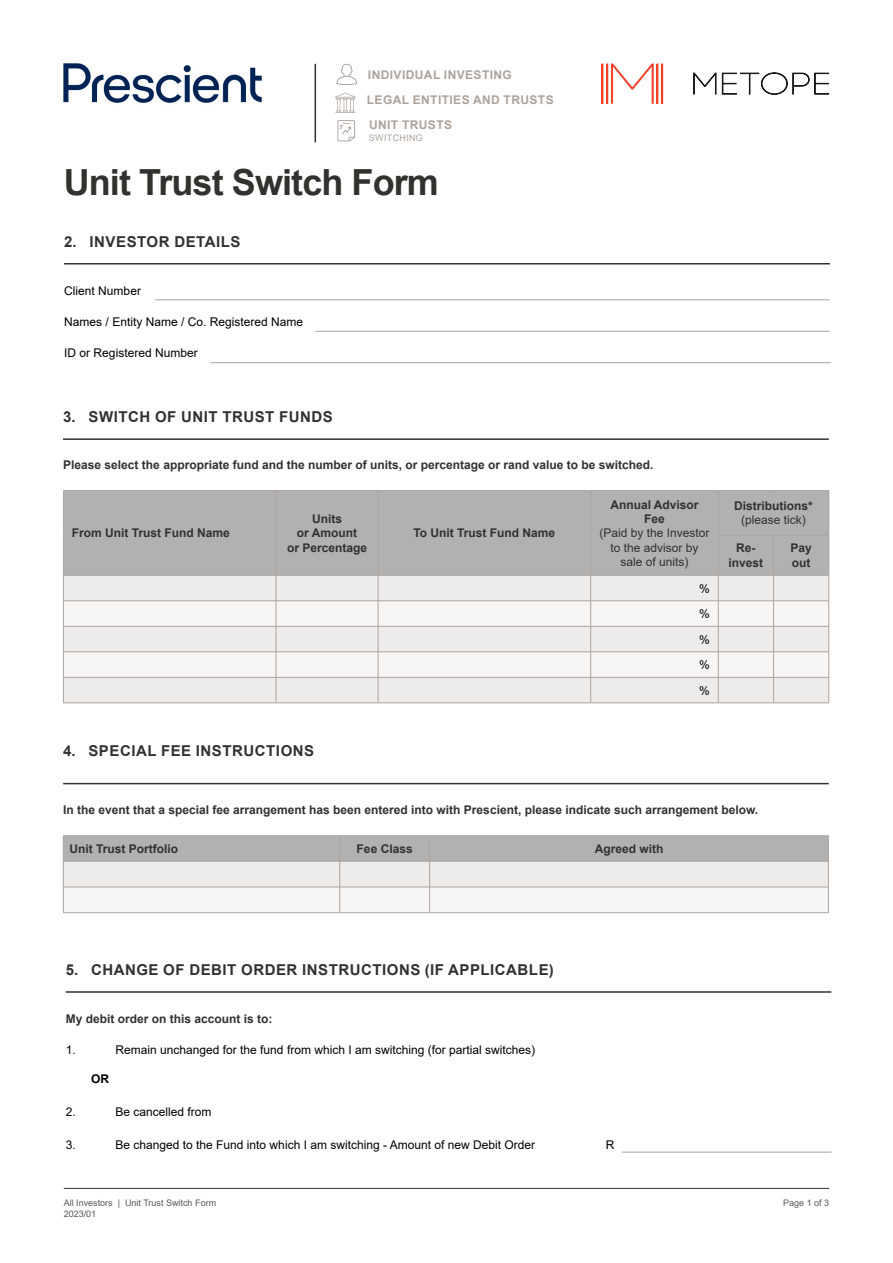
<style>
.page{position:relative;width:893px;height:1263px;background:#fff}
.page>*{position:absolute;margin:0;border:0;box-sizing:border-box;transform-origin:0 0}
.t1{font:700 36px "Arial";letter-spacing:-.025em;color:#33312e}
.t2{font:700 15px "Arial";letter-spacing:.035em;color:#33312e}
.t3{font:700 12px/14.4px "Arial";color:#33312e;text-align:center}
.t4{font:12px/25.5px "Arial";color:#000;text-align:justify}
.t5{font:12px/14.4px "Arial";color:#33312e;text-align:center}
.t6{font:700 12px "Arial";letter-spacing:.035em;color:#aca39c}
.t7{font:700 12px "Arial";color:#000}
.t8{font:9px "Arial";color:#575756}
.t9{font:9px "Arial";letter-spacing:.035em;color:#aca39c}
.s1{color:#5c5a58}
</style>
<div class="page">
<hr style="left:64px;top:1188px;width:765px;height:1px;background:#33312e">
<svg style="left:336px;top:64px;width:21px;height:21px"></svg>
<svg style="left:337px;top:120px;width:18px;height:21px"></svg>
<hr style="left:315px;top:64px;width:1px;height:78px;background:#33312e">
<svg style="left:335px;top:92px;width:21px;height:21px"></svg>
<img style="left:63px;top:63px;width:199px;height:40px">
<svg style="left:611px;top:64px;width:42px;height:39px"></svg>
<div style="left:607px;top:64px;width:1px;height:39px;border:1px solid #f24129"></div>
<div style="left:602px;top:64px;width:1px;height:39px;border:1px solid #f24129"></div>
<div style="left:661px;top:64px;width:2px;height:39px;border:1px solid #f24129"></div>
<div style="left:657px;top:64px;width:1px;height:39px;border:1px solid #f24129"></div>
<svg style="left:693px;top:72px;width:136px;height:23px"></svg>
<hr style="left:64px;top:263px;width:766px;height:1px;background:#33312e">
<hr style="left:315px;top:331px;width:515px;height:1px;background:#aca39c">
<hr style="left:155px;top:300px;width:675px;height:1px;background:#aca39c">
<hr style="left:210px;top:362px;width:621px;height:1px;background:#aca39c">
<hr style="left:63px;top:438px;width:766px;height:2px;background:#33312e">
<div style="left:64px;top:491px;width:765px;height:84px;background:#b1b1b1"></div>
<div style="left:64px;top:576px;width:765px;height:127px;background:#eeeceb"></div>
<svg style="left:64px;top:601px;width:765px;height:76px;fill:#f7f6f5"></svg>
<hr style="left:276px;top:651px;width:102px;height:1px;background:#aca39c">
<hr style="left:378px;top:651px;width:213px;height:1px;background:#aca39c">
<hr style="left:591px;top:651px;width:127px;height:1px;background:#aca39c">
<hr style="left:718px;top:651px;width:56px;height:1px;background:#aca39c">
<hr style="left:774px;top:651px;width:55px;height:1px;background:#aca39c">
<hr style="left:276px;top:677px;width:102px;height:1px;background:#aca39c">
<hr style="left:378px;top:677px;width:213px;height:1px;background:#aca39c">
<hr style="left:591px;top:677px;width:127px;height:1px;background:#aca39c">
<hr style="left:718px;top:677px;width:56px;height:1px;background:#aca39c">
<hr style="left:774px;top:677px;width:55px;height:1px;background:#aca39c">
<hr style="left:276px;top:703px;width:102px;height:1px;background:#aca39c">
<hr style="left:378px;top:703px;width:213px;height:1px;background:#aca39c">
<hr style="left:591px;top:703px;width:127px;height:1px;background:#aca39c">
<hr style="left:718px;top:703px;width:56px;height:1px;background:#aca39c">
<hr style="left:774px;top:703px;width:55px;height:1px;background:#aca39c">
<hr style="left:63px;top:490px;width:213px;height:1px;background:#aca39c">
<hr style="left:63px;top:491px;width:1px;height:44px;background:#aca39c">
<hr style="left:276px;top:490px;width:102px;height:1px;background:#aca39c">
<hr style="left:276px;top:491px;width:1px;height:44px;background:#aca39c">
<hr style="left:378px;top:490px;width:213px;height:1px;background:#aca39c">
<hr style="left:378px;top:491px;width:1px;height:44px;background:#aca39c">
<hr style="left:591px;top:490px;width:127px;height:1px;background:#aca39c">
<hr style="left:590px;top:491px;width:1px;height:44px;background:#aca39c">
<hr style="left:718px;top:490px;width:56px;height:1px;background:#aca39c">
<hr style="left:718px;top:491px;width:1px;height:44px;background:#aca39c">
<hr style="left:774px;top:490px;width:55px;height:1px;background:#aca39c">
<hr style="left:829px;top:491px;width:1px;height:44px;background:#aca39c">
<hr style="left:63px;top:535px;width:1px;height:40px;background:#aca39c">
<hr style="left:276px;top:535px;width:1px;height:40px;background:#aca39c">
<hr style="left:378px;top:535px;width:1px;height:40px;background:#aca39c">
<hr style="left:590px;top:535px;width:1px;height:40px;background:#aca39c">
<hr style="left:718px;top:535px;width:56px;height:1px;background:#aca39c">
<hr style="left:718px;top:535px;width:1px;height:40px;background:#aca39c">
<hr style="left:774px;top:535px;width:55px;height:1px;background:#aca39c">
<hr style="left:773px;top:535px;width:1px;height:40px;background:#aca39c">
<hr style="left:829px;top:535px;width:1px;height:40px;background:#aca39c">
<hr style="left:276px;top:575px;width:102px;height:1px;background:#aca39c">
<hr style="left:378px;top:575px;width:213px;height:1px;background:#aca39c">
<hr style="left:591px;top:575px;width:127px;height:1px;background:#aca39c">
<hr style="left:718px;top:575px;width:56px;height:1px;background:#aca39c">
<hr style="left:774px;top:575px;width:55px;height:1px;background:#aca39c">
<hr style="left:63px;top:575px;width:213px;height:1px;background:#aca39c">
<hr style="left:63px;top:600px;width:213px;height:1px;background:#aca39c">
<hr style="left:63px;top:626px;width:213px;height:1px;background:#aca39c">
<hr style="left:276px;top:600px;width:102px;height:1px;background:#aca39c">
<hr style="left:378px;top:600px;width:213px;height:1px;background:#aca39c">
<hr style="left:591px;top:600px;width:127px;height:1px;background:#aca39c">
<hr style="left:276px;top:626px;width:102px;height:1px;background:#aca39c">
<hr style="left:378px;top:626px;width:213px;height:1px;background:#aca39c">
<hr style="left:591px;top:626px;width:127px;height:1px;background:#aca39c">
<svg style="left:378px;top:575px;width:1px;height:128px"></svg>
<svg style="left:590px;top:575px;width:1px;height:128px"></svg>
<hr style="left:718px;top:600px;width:56px;height:1px;background:#aca39c">
<svg style="left:718px;top:575px;width:1px;height:128px"></svg>
<hr style="left:718px;top:626px;width:56px;height:1px;background:#aca39c">
<hr style="left:774px;top:600px;width:55px;height:1px;background:#aca39c">
<svg style="left:773px;top:575px;width:1px;height:128px"></svg>
<hr style="left:774px;top:626px;width:55px;height:1px;background:#aca39c">
<svg style="left:829px;top:575px;width:1px;height:128px"></svg>
<hr style="left:63px;top:651px;width:213px;height:1px;background:#aca39c">
<svg style="left:63px;top:575px;width:1px;height:128px"></svg>
<svg style="left:276px;top:575px;width:1px;height:128px"></svg>
<hr style="left:63px;top:677px;width:213px;height:1px;background:#aca39c">
<hr style="left:63px;top:703px;width:213px;height:1px;background:#aca39c">
<hr style="left:66px;top:991px;width:765px;height:2px;background:#33312e">
<hr style="left:622px;top:1152px;width:209px;height:1px;background:#aca39c">
<hr style="left:63px;top:783px;width:766px;height:1px;background:#33312e">
<hr style="left:63px;top:835px;width:277px;height:1px;background:#aca39c">
<hr style="left:340px;top:835px;width:90px;height:1px;background:#aca39c">
<hr style="left:430px;top:835px;width:399px;height:1px;background:#aca39c">
<svg style="left:63px;top:836px;width:766px;height:77px"></svg>
<p class="t6" style="left:368px;top:67px;width:146px">INDIVIDUAL INVESTING</p>
<p class="t6" style="left:367px;top:91px;width:188px">LEGAL ENTITIES AND TRUSTS</p>
<p class="t6" style="left:369px;top:116px;width:85px">UNIT TRUSTS</p>
<p class="t9" style="left:369px;top:132px;width:56px">SWITCHING</p>
<h1 class="t1" style="left:64px;top:157px;width:377px">Unit Trust Switch Form</h1>
<p class="t2" style="left:64px;top:231px;width:178px">2. INVESTOR DETAILS</p>
<p class="t4" style="left:64px;top:277px;width:78px">Client Number</p>
<p class="t4" style="left:64px;top:309px;width:240px">Names / Entity Name / Co. Registered Name</p>
<p class="t4" style="left:64px;top:340px;width:135px">ID or Registered Number</p>
<p class="t2" style="left:63px;top:406px;width:271px">3. SWITCH OF UNIT TRUST FUNDS</p>
<p class="t3" style="left:63px;top:458px;width:592px">Please select the appropriate fund and the number of units, or percentage or rand value to be switched.</p>
<p class="t3" style="left:72px;top:526px;width:160px">From Unit Trust Fund Name</p>
<p class="t3" style="left:287px;top:512px;width:82px">Units<br>or Amount<br>or Percentage</p>
<p class="t3" style="left:413px;top:526px;width:143px">To Unit Trust Fund Name</p>
<p class="t3" style="left:610px;top:497px;width:90px">Annual Advisor<br>Fee</p>
<p class="t5" style="left:599px;top:526px;width:112px">(Paid by the Investor to the advisor by sale of units)</p>
<p class="t4" style="left:699px;top:575px;width:12px">% % % % %</p>
<p class="t3" style="left:734px;top:499px;width:80px">Distributions*</p>
<p class="t5" style="left:741px;top:513px;width:66px">(please tick)</p>
<p class="t3" style="left:729px;top:541px;width:36px">Re&shy;invest</p>
<p class="t3" style="left:790px;top:541px;width:23px;text-align:left">Pay out</p>
<p class="t2" style="left:63px;top:740px;width:253px">4. SPECIAL FEE INSTRUCTIONS</p>
<p class="t3" style="left:63px;top:803px;width:697px">In the event that a special fee arrangement has been entered into with Prescient, please indicate such arrangement below.</p>
<p class="t3" style="left:69px;top:841px;width:110px">Unit Trust Portfolio</p>
<p class="t3" style="left:357px;top:841px;width:58px">Fee Class</p>
<p class="t3" style="left:595px;top:841px;width:70px">Agreed with</p>
<p class="t2" style="left:66px;top:959px;width:490px">5. CHANGE OF DEBIT ORDER INSTRUCTIONS (IF APPLICABLE)</p>
<p class="t3" style="left:66px;top:1011px;width:208px">My debit order on this account is to:</p>
<p class="t4" style="left:66px;top:1037px;width:12px">1.</p>
<p class="t4" style="left:116px;top:1037px;width:421px">Remain unchanged for the fund from which I am switching (for partial switches)</p>
<p class="t7" style="left:91px;top:1070px;width:19px">OR</p>
<p class="t4" style="left:66px;top:1099px;width:12px">2.</p>
<p class="t4" style="left:116px;top:1099px;width:98px">Be cancelled from</p>
<p class="t4" style="left:66px;top:1132px;width:12px">3.</p>
<p class="t4" style="left:116px;top:1132px;width:421px">Be changed to the Fund into which I am switching - Amount of new Debit Order</p>
<p class="t4" style="left:606px;top:1132px;width:10px">R</p>
<p class="t8" style="left:64px;top:1196px;width:154px"><span class="s1">All Investors</span> | Unit Trust Switch Form</p>
<p class="t8" style="left:783px;top:1196px;width:48px">Page 1 of 3</p>
<p class="t8" style="left:64px;top:1207px;width:34px">2023/01</p>
</div>
